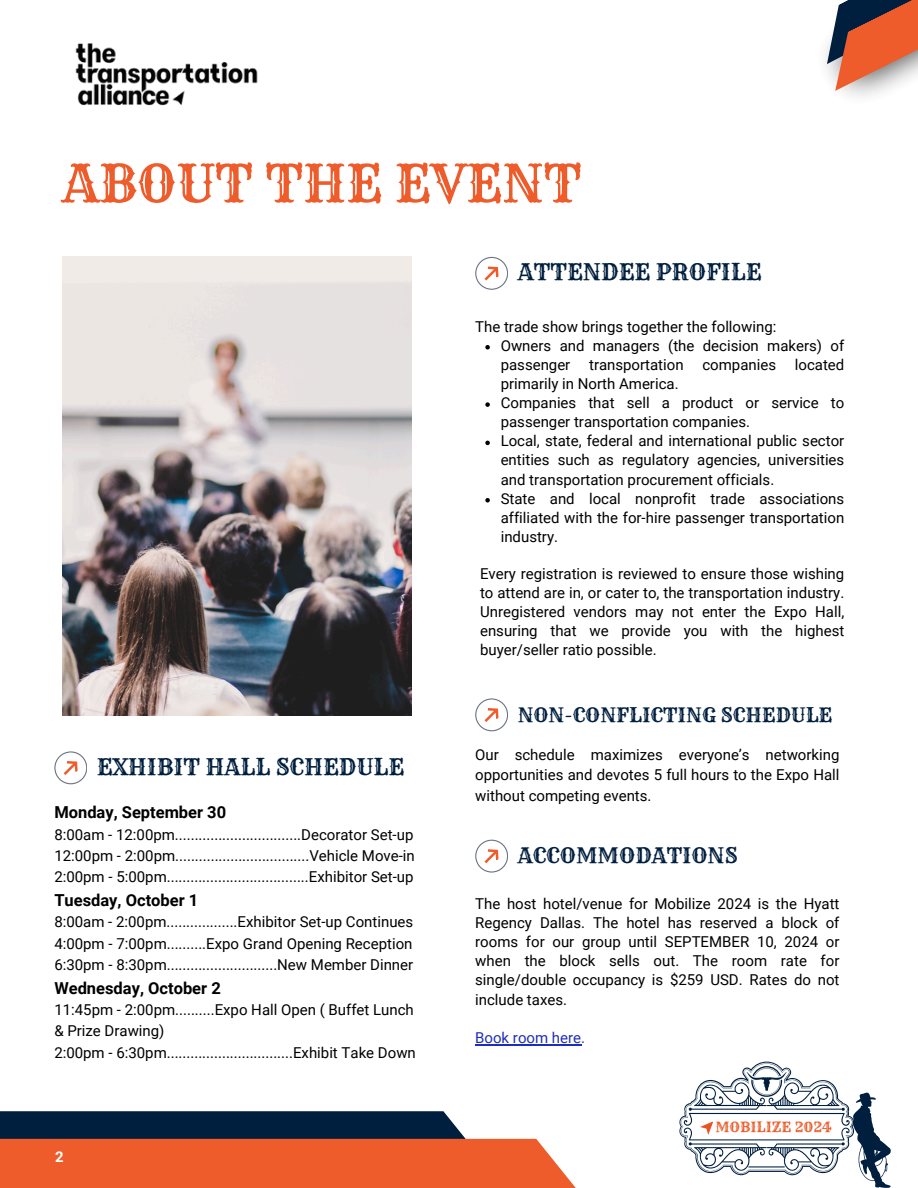
<style>
.page{position:relative;width:918px;height:1188px;background:#fff}
.page>*{position:absolute;margin:0;border:0;box-sizing:border-box;transform-origin:0 0}
.t1{font:51.3px "Rye";color:#ee5c2b}
.t2{font:22.5px "Rye";color:#001f3f}
.t3{font:21px "Rye";color:#001f3f}
.t4{font:19.5px "Rye";color:#001f3f}
.t5{font:700 16.5px "Roboto";color:#000}
.t6{font:15px/19.2px "Roboto";color:#000;text-align:justify}
.t7{font:15px "Roboto";color:#1f2eb8}
.t8{font:700 14.85px "Roboto";color:#fff}
.t9{font:13.95px "Rye";color:#ea5d2b}
</style>
<div class="page">
<svg style="left:475px;top:257px;width:33px;height:33px"></svg>
<img style="left:62px;top:257px;width:349px;height:459px">
<svg style="left:475px;top:698px;width:33px;height:33px"></svg>
<svg style="left:0;top:1111px;width:576px;height:77px;background:#ac5b46"></svg>
<img style="left:75px;top:43px;width:183px;height:63px">
<svg style="left:475px;top:840px;width:33px;height:32px"></svg>
<svg style="left:54px;top:751px;width:33px;height:33px"></svg>
<svg style="left:485px;top:345px;width:5px;height:5px"></svg>
<svg style="left:485px;top:402px;width:5px;height:5px"></svg>
<svg style="left:485px;top:441px;width:5px;height:4px"></svg>
<svg style="left:485px;top:498px;width:5px;height:4px"></svg>
<hr style="left:475px;top:1044px;width:106px;height:1px;background:#1f2eb8">
<svg style="left:825px;top:0;width:93px;height:97px"></svg>
<svg style="left:679px;top:1062px;width:212px;height:126px"></svg>
<p class="t1" style="left:62px;top:152px;width:520px">ABOUT THE EVENT</p>
<p class="t2" style="left:518px;top:258px;width:245px">ATTENDEE PROFILE</p>
<h2 class="t6" style="left:475px;top:317px;width:303px">The trade show brings together the following:</h2>
<p class="t6" style="left:501px;top:336px;width:345px">Owners and managers (the decision makers) of passenger transportation companies located primarily in North America.</p>
<p class="t6" style="left:501px;top:393px;width:345px">Companies that sell a product or service to passenger transportation companies.</p>
<p class="t6" style="left:501px;top:432px;width:345px">Local, state, federal and international public sector entities such as regulatory agencies, universities and transportation procurement officials.</p>
<p class="t6" style="left:501px;top:489px;width:345px">State and local nonprofit trade associations affiliated with the for-hire passenger transportation industry.</p>
<p class="t6" style="left:480px;top:564px;width:366px">Every registration is reviewed to ensure those wishing to attend are in, or cater to, the transportation industry.<br>Unregistered vendors may not enter the Expo Hall, ensuring that we provide you with the highest buyer/seller ratio possible.</p>
<h1 class="t2" style="left:97px;top:752px;width:309px">EXHIBIT HALL SCHEDULE</h1>
<p class="t5" style="left:54px;top:803px;width:173px">Monday, September 30</p>
<p class="t6" style="left:54px;top:825px;width:361px">8:00am - 12:00pm................................Decorator Set-up</p>
<h2 class="t6" style="left:54px;top:846px;width:362px">12:00pm - 2:00pm..................................Vehicle Move-in</h2>
<p class="t6" style="left:54px;top:868px;width:361px">2:00pm - 5:00pm....................................Exhibitor Set-up</p>
<p class="t5" style="left:54px;top:891px;width:145px">Tuesday, October 1</p>
<p class="t6" style="left:54px;top:913px;width:360px">8:00am - 2:00pm..................Exhibitor Set-up Continues</p>
<p class="t6" style="left:54px;top:934px;width:360px">4:00pm - 7:00pm..........Expo Grand Opening Reception</p>
<p class="t6" style="left:54px;top:955px;width:360px">6:30pm - 8:30pm............................New Member Dinner</p>
<p class="t5" style="left:54px;top:978px;width:168px">Wednesday, October 2</p>
<p class="t6" style="left:54px;top:999px;width:361px;line-height:21.3px">11:45pm - 2:00pm..........Expo Hall Open ( Buffet Lunch &amp; Prize Drawing)</p>
<p class="t6" style="left:54px;top:1043px;width:363px">2:00pm - 6:30pm................................Exhibit Take Down</p>
<p class="t8" style="left:55px;top:1149px;width:10px">2</p>
<p class="t4" style="left:518px;top:702px;width:316px">NON-CONFLICTING SCHEDULE</p>
<p class="t6" style="left:475px;top:745px;width:366px;line-height:20.2px">Our schedule maximizes everyone’s networking opportunities and devotes 5 full hours to the Expo Hall without competing events.</p>
<p class="t3" style="left:518px;top:842px;width:221px">ACCOMMODATIONS</p>
<p class="t6" style="left:475px;top:894px;width:366px">The host hotel/venue for Mobilize 2024 is the Hyatt Regency Dallas. The hotel has reserved a block of rooms for our group until SEPTEMBER 10, 2024 or when the block sells out. The room rate for single/double occupancy is $259 USD. Rates do not include taxes.</p>
<h3 class="t7" style="left:475px;top:1029px;width:111px">Book room here.</h3>
<p class="t9" style="left:715px;top:1118px;width:118px">MOBILIZE 2024</p>
</div>
